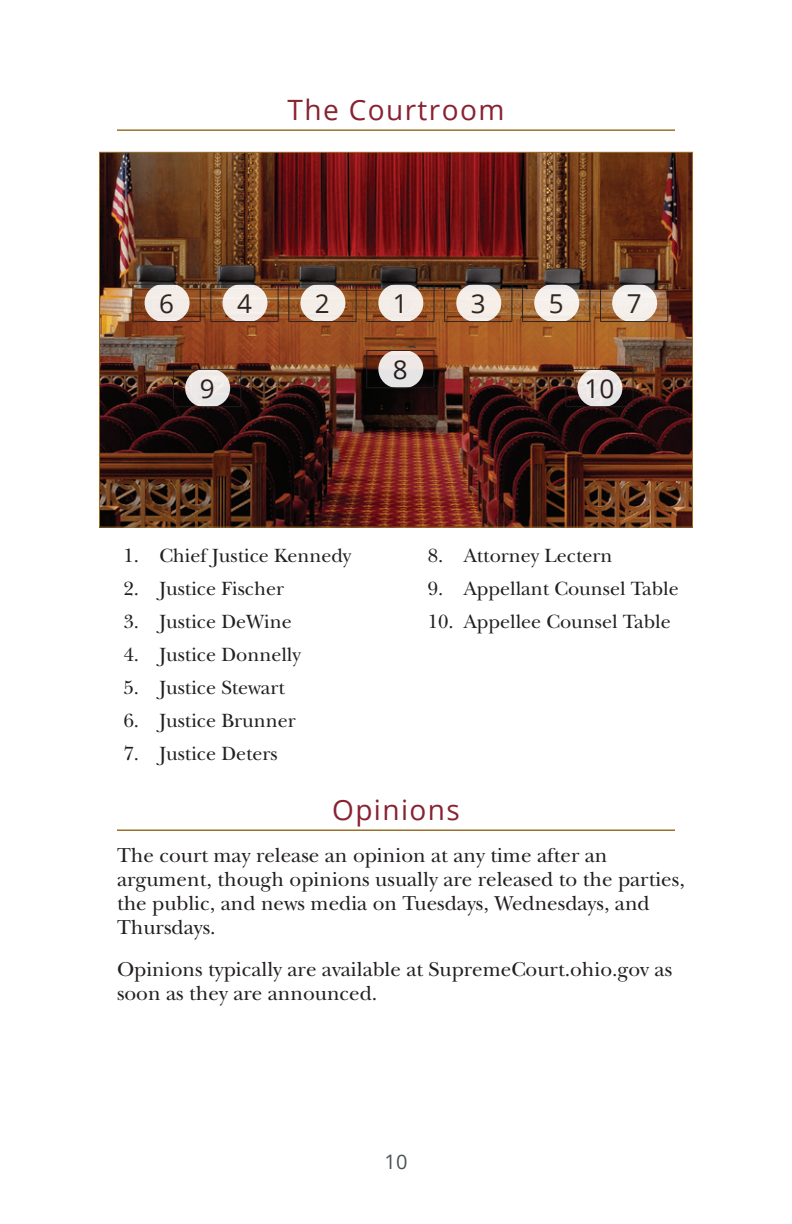
<style>
.page{position:relative;width:792px;height:1224px;background:#fff}
.page>*{position:absolute;margin:0;border:0;box-sizing:border-box;transform-origin:0 0}
.t1{font:28px "Open Sans";letter-spacing:.05em;color:#882231}
.t2{font:26px "Open Sans";color:#231f20}
.Body{font:21px/24px "New Baskerville Std";color:#231f20}
.t3{font:20px "New Baskerville Std";color:#231f20}
.t4{font:20px "Open Sans";color:#495456}
</style>
<div class="page">
<hr style="left:117px;top:129px;width:558px;height:2px;background:#9a702c">
<img style="left:101px;top:154px;width:590px;height:372px">
<div style="left:612px;top:284px;width:45px;height:38px;background:#f5f0eb;border-radius:19px"></div>
<hr style="left:600px;top:284px;width:68px;height:1px;background:#231f20">
<hr style="left:600px;top:285px;width:1px;height:36px;background:#231f20">
<hr style="left:667px;top:285px;width:1px;height:36px;background:#231f20">
<hr style="left:600px;top:321px;width:68px;height:1px;background:#231f20">
<div style="left:534px;top:284px;width:45px;height:38px;background:#f5f0eb;border-radius:19px"></div>
<hr style="left:522px;top:284px;width:68px;height:1px;background:#231f20">
<hr style="left:522px;top:285px;width:1px;height:36px;background:#231f20">
<hr style="left:590px;top:285px;width:1px;height:36px;background:#231f20">
<hr style="left:522px;top:321px;width:68px;height:1px;background:#231f20">
<div style="left:456px;top:284px;width:45px;height:38px;background:#f5eee8;border-radius:19px"></div>
<hr style="left:444px;top:284px;width:68px;height:1px;background:#231f20">
<hr style="left:444px;top:285px;width:1px;height:36px;background:#231f20">
<hr style="left:512px;top:285px;width:1px;height:36px;background:#231f20">
<hr style="left:444px;top:321px;width:68px;height:1px;background:#231f20">
<div style="left:378px;top:284px;width:45px;height:38px;background:#f3ece8;border-radius:19px"></div>
<hr style="left:366px;top:284px;width:68px;height:1px;background:#231f20">
<hr style="left:366px;top:285px;width:1px;height:36px;background:#231f20">
<hr style="left:434px;top:285px;width:1px;height:36px;background:#231f20">
<hr style="left:366px;top:321px;width:68px;height:1px;background:#231f20">
<div style="left:378px;top:350px;width:45px;height:38px;background:linear-gradient(to right,#e6e2e1,#ece8e7);border-radius:19px"></div>
<hr style="left:366px;top:350px;width:68px;height:1px;background:#231f20">
<hr style="left:366px;top:351px;width:1px;height:37px;background:#231f20">
<hr style="left:434px;top:351px;width:1px;height:37px;background:#231f20">
<hr style="left:366px;top:387px;width:68px;height:1px;background:#231f20">
<div style="left:577px;top:369px;width:45px;height:38px;background:#eee8e6;border-radius:19px"></div>
<hr style="left:566px;top:369px;width:67px;height:1px;background:#231f20">
<hr style="left:565px;top:370px;width:1px;height:36px;background:#231f20">
<hr style="left:633px;top:370px;width:1px;height:36px;background:#231f20">
<hr style="left:566px;top:406px;width:67px;height:1px;background:#231f20">
<div style="left:185px;top:369px;width:45px;height:38px;background:#ede8e7;border-radius:19px"></div>
<hr style="left:173px;top:369px;width:68px;height:1px;background:#231f20">
<hr style="left:173px;top:370px;width:1px;height:36px;background:#231f20">
<hr style="left:240px;top:370px;width:1px;height:36px;background:#231f20">
<hr style="left:173px;top:406px;width:68px;height:1px;background:#231f20">
<div style="left:300px;top:284px;width:45px;height:38px;background:#f4ede8;border-radius:19px"></div>
<hr style="left:289px;top:284px;width:67px;height:1px;background:#231f20">
<hr style="left:288px;top:285px;width:1px;height:36px;background:#231f20">
<hr style="left:356px;top:285px;width:1px;height:36px;background:#231f20">
<hr style="left:289px;top:321px;width:67px;height:1px;background:#231f20">
<div style="left:223px;top:284px;width:45px;height:38px;background:#f4eee8;border-radius:19px"></div>
<hr style="left:211px;top:284px;width:67px;height:1px;background:#231f20">
<hr style="left:211px;top:285px;width:1px;height:36px;background:#231f20">
<hr style="left:278px;top:285px;width:1px;height:36px;background:#231f20">
<hr style="left:211px;top:321px;width:67px;height:1px;background:#231f20">
<div style="left:145px;top:284px;width:45px;height:38px;background:#f2ece8;border-radius:19px"></div>
<hr style="left:133px;top:284px;width:67px;height:1px;background:#231f20">
<hr style="left:133px;top:285px;width:1px;height:36px;background:#231f20">
<hr style="left:200px;top:285px;width:1px;height:36px;background:#231f20">
<hr style="left:133px;top:321px;width:67px;height:1px;background:#231f20">
<hr style="left:117px;top:829px;width:558px;height:2px;background:#9a702c">
<h1 class="t1" style="left:288px;top:91px;width:218px">The Courtroom</h1>
<p class="t2" style="left:159px;top:286px;width:16px">6</p>
<p class="t2" style="left:237px;top:286px;width:16px">4</p>
<p class="t2" style="left:315px;top:286px;width:16px">2</p>
<p class="t2" style="left:393px;top:286px;width:16px">1</p>
<p class="t2" style="left:471px;top:286px;width:16px">3</p>
<p class="t2" style="left:549px;top:286px;width:16px">5</p>
<p class="t2" style="left:627px;top:286px;width:16px">7</p>
<p class="t2" style="left:393px;top:352px;width:16px">8</p>
<p class="t2" style="left:200px;top:371px;width:16px">9</p>
<p class="t2" style="left:585px;top:371px;width:31px">10</p>
<p class="t3" style="left:123px;top:544px;width:230px">1. Chief Justice Kennedy</p>
<p class="t3" style="left:123px;top:577px;width:162px">2. Justice Fischer</p>
<p class="t3" style="left:123px;top:610px;width:170px">3. Justice DeWine</p>
<p class="t3" style="left:123px;top:643px;width:179px">4. Justice Donnelly</p>
<p class="t3" style="left:123px;top:676px;width:163px">5. Justice Stewart</p>
<p class="t3" style="left:123px;top:709px;width:174px">6. Justice Brunner</p>
<p class="t3" style="left:123px;top:742px;width:156px">7. Justice Deters</p>
<p class="t3" style="left:428px;top:544px;width:186px">8. Attorney Lectern</p>
<p class="t3" style="left:428px;top:577px;width:252px">9. Appellant Counsel Table</p>
<p class="t3" style="left:428px;top:610px;width:244px">10. Appellee Counsel Table</p>
<h1 class="t1" style="left:332px;top:791px;width:129px">Opinions</h1>
<p class="Body" style="left:117px;top:844px;width:569px">The court may release an opinion at any time after an argument, though opinions usually are released to the parties, the public, and news media on Tuesdays, Wednesdays, and Thursdays.</p>
<p class="Body" style="left:117px;top:958px;width:557px">Opinions typically are available at SupremeCourt.ohio.gov as soon as they are announced.</p>
<p class="t4" style="left:385px;top:1148px;width:24px">10</p>
</div>
